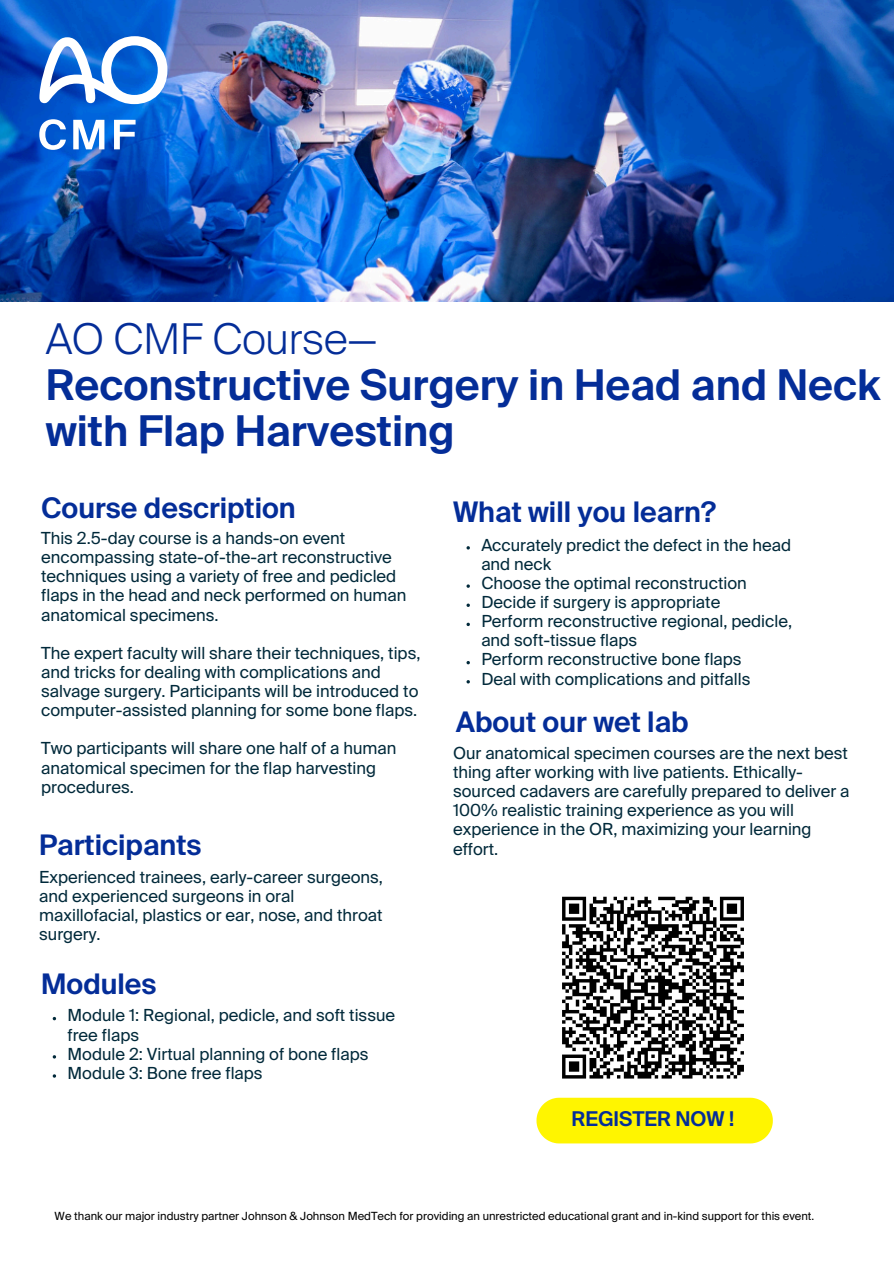
<style>
.page{position:relative;width:894px;height:1264px;background:#fff}
.page>*{position:absolute;margin:0;border:0;box-sizing:border-box;transform-origin:0 0}
.t1{font:600 42.3px/46.2px "Suisse Intl";color:#042d98}
.t2{font:600 28.35px "Suisse Intl";color:#042d98}
.t3{font:600 20.4px "Suisse Intl";color:#042d98}
.t4{font:16.65px/19.2px "Suisse Intl";color:#00293a}
.t5{font:11.25px "Suisse Intl";color:#000}
.s1{font-weight:300}
</style>
<div class="page">
<img style="left:0;top:0;width:893px;height:301px">
<svg style="left:39px;top:119px;width:27px;height:31px"></svg>
<svg style="left:73px;top:120px;width:31px;height:29px"></svg>
<svg style="left:114px;top:120px;width:21px;height:29px"></svg>
<svg style="left:39px;top:36px;width:128px;height:68px"></svg>
<div style="left:536px;top:1097px;width:236px;height:46px;background:#fff500"></div>
<svg style="left:466px;top:546px;width:4px;height:3px"></svg>
<svg style="left:466px;top:584px;width:4px;height:4px"></svg>
<svg style="left:466px;top:603px;width:4px;height:4px"></svg>
<svg style="left:466px;top:622px;width:4px;height:4px"></svg>
<svg style="left:466px;top:661px;width:4px;height:3px"></svg>
<svg style="left:466px;top:680px;width:4px;height:3px"></svg>
<svg style="left:562px;top:896px;width:182px;height:183px"></svg>
<p class="t1" style="left:46px;top:319px;width:836px"><span class="s1">AO CMF Course—<br></span>Reconstructive Surgery in Head and Neck with Flap Harvesting</p>
<h1 class="t2" style="left:41px;top:495px;width:256px">Course description</h1>
<h2 class="t4" style="left:41px;top:530px;width:366px">This 2.5-day course is a hands-on event encompassing state-of-the-art reconstructive techniques using a variety of free and pedicled flaps in the head and neck performed on human anatomical specimens.</h2>
<h4 class="t4" style="left:41px;top:644px;width:380px">The expert faculty will share their techniques, tips, and tricks for dealing with complications and salvage surgery. Participants will be introduced to computer-assisted planning for some bone flaps.</h4>
<h4 class="t4" style="left:41px;top:740px;width:356px">Two participants will share one half of a human anatomical specimen for the flap harvesting procedures.</h4>
<h4 class="t2" style="left:39px;top:833px;width:164px">Participants</h4>
<h2 class="t4" style="left:39px;top:868px;width:345px">Experienced trainees, early-career surgeons, and experienced surgeons in oral maxillofacial, plastics or ear, nose, and throat surgery.</h2>
<p class="t2" style="left:41px;top:972px;width:117px">Modules</p>
<p class="t4" style="left:67px;top:1007px;width:329px">Module 1: Regional, pedicle, and soft tissue free flaps</p>
<p class="t4" style="left:67px;top:1045px;width:302px">Module 2: Virtual planning of bone flaps</p>
<p class="t4" style="left:67px;top:1064px;width:197px">Module 3: Bone free flaps</p>
<h4 class="t2" style="left:453px;top:500px;width:264px">What will you learn?</h4>
<h2 class="t4" style="left:481px;top:536px;width:311px">Accurately predict the defect in the head and neck</h2>
<p class="t4" style="left:481px;top:574px;width:267px">Choose the optimal reconstruction</p>
<p class="t4" style="left:481px;top:594px;width:240px">Decide if surgery is appropriate</p>
<p class="t4" style="left:481px;top:613px;width:312px">Perform reconstructive regional, pedicle, and soft-tissue flaps</p>
<h2 class="t4" style="left:481px;top:651px;width:262px">Perform reconstructive bone flaps</h2>
<p class="t4" style="left:481px;top:670px;width:270px">Deal with complications and pitfalls</p>
<h2 class="t2" style="left:455px;top:710px;width:234px">About our wet lab</h2>
<p class="t4" style="left:453px;top:744px;width:398px">Our anatomical specimen courses are the next best thing after working with live patients. Ethically&shy;sourced cadavers are carefully prepared to deliver a 100% realistic training experience as you will experience in the OR, maximizing your learning effort.</p>
<h4 class="t3" style="left:571px;top:1110px;width:164px">REGISTER NOW !</h4>
<p class="t5" style="left:55px;top:1211px;width:761px">We thank our major industry partner Johnson &amp; Johnson MedTech for providing an unrestricted educational grant and in-kind support for this event.</p>
</div>
